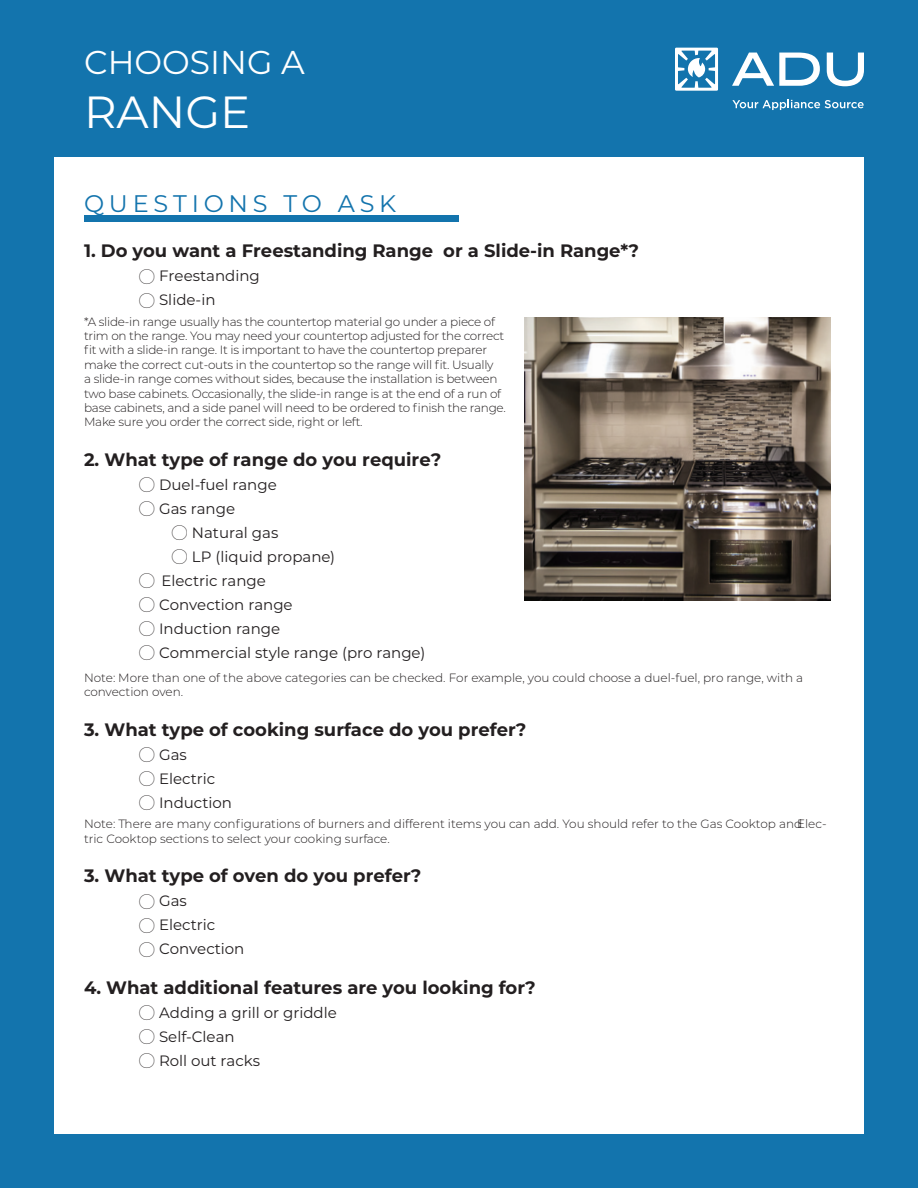
<style>
.page{position:relative;width:918px;height:1188px;background:#1374ad}
.page>*{position:absolute;margin:0;border:0;box-sizing:border-box;transform-origin:0 0}
.t1{font:45px "Montserrat";color:#fff}
.t2{font:33px "Montserrat";color:#fff}
.t3{font:24px "Montserrat";letter-spacing:.2em;color:#1374ad}
.t4{font:700 18px "Montserrat";color:#231f20}
.t5{font:15px/24px "Montserrat";color:#231f20}
.t6{font:300 12px/14.4px "Montserrat";letter-spacing:-.02em;color:#231f20}
.t7{font:300 12px/14.4px "Montserrat";color:#231f20}
.s1{font-weight:100;font-size:21px}
</style>
<div class="page">
<div style="left:54px;top:158px;width:810px;height:976px;background:#fff"></div>
<div style="left:84px;top:216px;width:375px;height:6px;background:#1374ad"></div>
<img style="left:525px;top:317px;width:306px;height:283px">
<svg style="left:732px;top:100px;width:132px;height:10px"></svg>
<svg style="left:732px;top:53px;width:88px;height:33px"></svg>
<svg style="left:827px;top:53px;width:37px;height:33px"></svg>
<svg style="left:675px;top:48px;width:43px;height:43px"></svg>
<p class="t2" style="left:84px;top:39px;width:222px">CHOOSING A</p>
<p class="t1" style="left:84px;top:81px;width:168px">RANGE</p>
<p class="t3" style="left:84px;top:187px;width:314px">QUESTIONS TO ASK</p>
<p class="t4" style="left:84px;top:238px;width:557px">1. Do you want a Freestanding Range or a Slide-in Range*?</p>
<p class="t5" style="left:138px;top:263px;width:123px"><span class="s1">O</span> Freestanding<br><span class="s1">O</span> Slide-in</p>
<p class="t6" style="left:84px;top:314px;width:423px">*A slide-in range usually has the countertop material go under a piece of trim on the range. You may need your countertop adjusted for the correct fit with a slide-in range. It is important to have the countertop preparer make the correct cut-outs in the countertop so the range will fit. Usually<br>a slide-in range comes without sides, because the installation is between two base cabinets. Occasionally, the slide-in range is at the end of a run of base cabinets, and a side panel will need to be ordered to finish the range.<br>Make sure you order the correct side, right or left.</p>
<p class="t4" style="left:84px;top:447px;width:359px">2. What type of range do you require?</p>
<p class="t5" style="left:138px;top:472px;width:140px"><span class="s1">O</span> Duel-fuel range</p>
<p class="t5" style="left:138px;top:496px;width:99px"><span class="s1">O</span> Gas range</p>
<p class="t5" style="left:171px;top:520px;width:109px"><span class="s1">O</span> Natural gas</p>
<p class="t5" style="left:171px;top:544px;width:166px"><span class="s1">O</span> LP (liquid propane)</p>
<p class="t5" style="left:138px;top:568px;width:129px"><span class="s1">O</span> Electric range</p>
<p class="t5" style="left:138px;top:592px;width:156px"><span class="s1">O</span> Convection range</p>
<p class="t5" style="left:138px;top:616px;width:144px"><span class="s1">O</span> Induction range</p>
<p class="t5" style="left:138px;top:640px;width:289px"><span class="s1">O</span> Commercial style range (pro range)</p>
<p class="t7" style="left:84px;top:670px;width:721px">Note: More than one of the above categories can be checked. For example, you could choose a duel-fuel, pro range, with a convection oven.</p>
<p class="t4" style="left:84px;top:717px;width:444px">3. What type of cooking surface do you prefer?</p>
<p class="t5" style="left:138px;top:742px;width:96px"><span class="s1">O</span> Gas<br><span class="s1">O</span> Electric<br><span class="s1">O</span> Induction</p>
<p class="t7" style="left:84px;top:817px;width:744px">Note: There are many configurations of burners and different items you can add. You should refer to the Gas Cooktop and Elec&shy;tric Cooktop sections to select your cooking surface.</p>
<p class="t4" style="left:84px;top:863px;width:339px">3. What type of oven do you prefer?</p>
<p class="t5" style="left:138px;top:889px;width:108px"><span class="s1">O</span> Gas<br><span class="s1">O</span> Electric<br><span class="s1">O</span> Convection</p>
<p class="t4" style="left:84px;top:975px;width:453px">4. What additional features are you looking for?</p>
<p class="t5" style="left:138px;top:1000px;width:200px"><span class="s1">O</span> Adding a grill or griddle<br><span class="s1">O</span> Self-Clean<br><span class="s1">O</span> Roll out racks</p>
</div>
